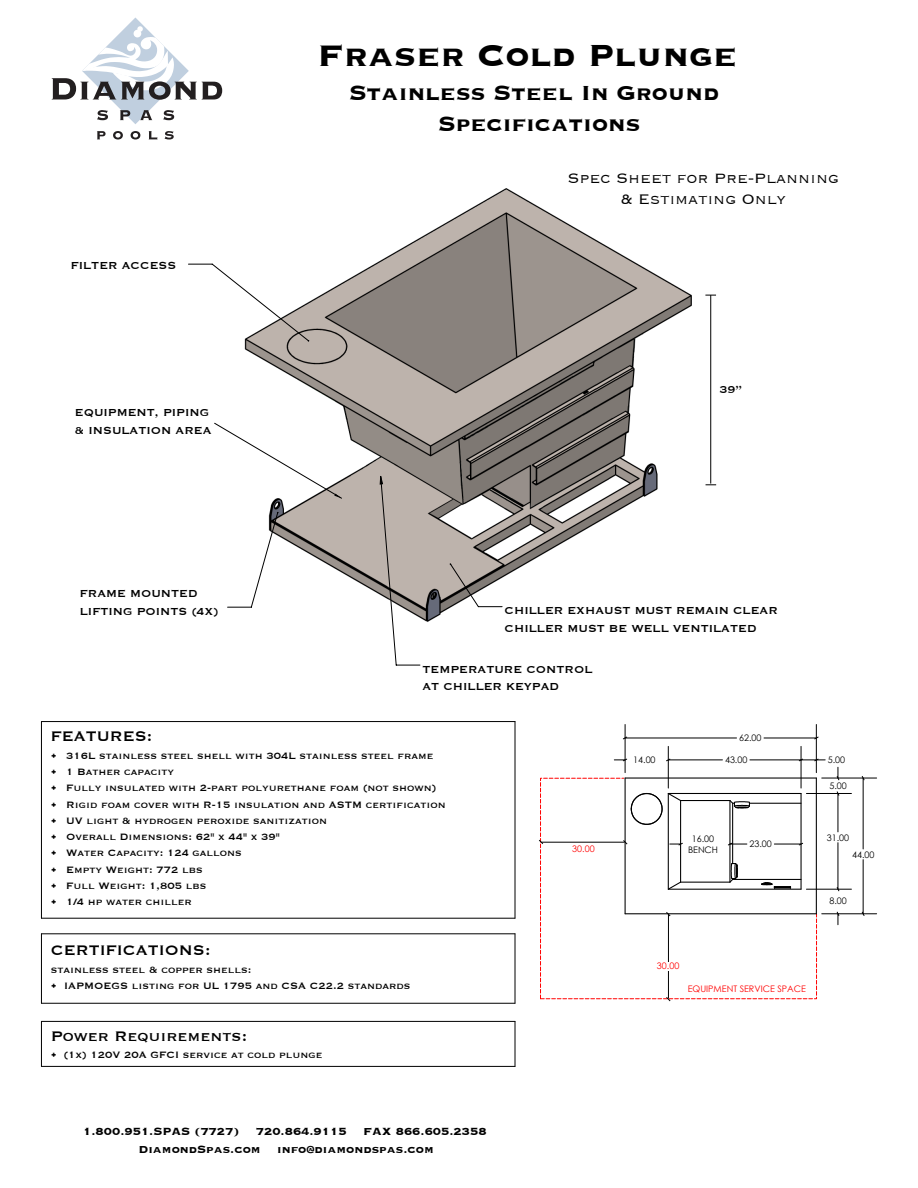
<style>
.page{position:relative;width:918px;height:1188px;background:#fff}
.page>*{position:absolute;margin:0;border:0;box-sizing:border-box;transform-origin:0 0}
.t1{font:700 39.6px "Copperplate";color:#000}
.t2{font:700 26.4px/31px "Copperplate";color:#000;text-align:center}
.t3{font:18px "Copperplate";color:#000}
.t4{font:300 18px/21px "Copperplate";color:#000;text-align:center}
.t5{font:700 13.5px/18.5px "Copperplate";color:#000;text-align:center}
.t6{font:13.2px/17.9px "Copperplate";color:#000}
.t7{font:12px "Copperplate";color:#000}
.t8{font:9px/10.8px "Century Gothic";color:#000;text-align:center}
.t9{font:9px "Century Gothic";color:#f00}
</style>
<div class="page">
<img style="left:376px;top:188px;width:316px;height:390px">
<hr style="left:515px;top:1021px;width:1px;height:45px;background:#000">
<hr style="left:41px;top:1066px;width:474px;height:1px;background:#000">
<hr style="left:41px;top:1021px;width:1px;height:45px;background:#000">
<hr style="left:41px;top:1021px;width:474px;height:1px;background:#000">
<hr style="left:515px;top:934px;width:1px;height:69px;background:#000">
<hr style="left:41px;top:1003px;width:474px;height:1px;background:#000">
<hr style="left:41px;top:934px;width:1px;height:69px;background:#000">
<hr style="left:41px;top:934px;width:474px;height:1px;background:#000">
<hr style="left:515px;top:722px;width:1px;height:196px;background:#000">
<hr style="left:41px;top:918px;width:474px;height:1px;background:#000">
<hr style="left:41px;top:722px;width:1px;height:196px;background:#000">
<hr style="left:41px;top:721px;width:474px;height:1px;background:#000">
<svg style="left:188px;top:263px;width:315px;height:403px"></svg>
<svg style="left:52px;top:18px;width:170px;height:106px"></svg>
<svg style="left:97px;top:131px;width:9px;height:8px"></svg>
<svg style="left:113px;top:131px;width:10px;height:9px"></svg>
<svg style="left:131px;top:131px;width:9px;height:9px"></svg>
<svg style="left:149px;top:131px;width:8px;height:9px"></svg>
<svg style="left:165px;top:131px;width:9px;height:9px"></svg>
<svg style="left:213px;top:340px;width:238px;height:268px"></svg>
<hr style="left:710px;top:295px;width:1px;height:189px;background:#000">
<div style="left:540px;top:778px;width:277px;height:221px;border:1px dashed #f00"></div>
<div style="left:625px;top:775px;width:194px;height:139px;background:#fff"></div>
<hr style="left:668px;top:914px;width:1px;height:84px;background:#000">
<div style="left:656px;top:962px;width:24px;height:9px;background:#fff"></div>
<svg style="left:774px;top:843px;width:29px;height:2px"></svg>
<svg style="left:728px;top:843px;width:19px;height:2px"></svg>
<svg style="left:670px;top:843px;width:13px;height:2px"></svg>
<svg style="left:837px;top:767px;width:2px;height:13px"></svg>
<hr style="left:806px;top:793px;width:45px;height:1px;background:#000">
<svg style="left:837px;top:912px;width:2px;height:13px"></svg>
<hr style="left:806px;top:889px;width:45px;height:1px;background:#000">
<hr style="left:838px;top:793px;width:1px;height:39px;background:#000">
<hr style="left:838px;top:843px;width:1px;height:46px;background:#000">
<hr style="left:863px;top:778px;width:1px;height:71px;background:#000">
<hr style="left:863px;top:860px;width:1px;height:54px;background:#000">
<hr style="left:822px;top:778px;width:55px;height:1px;background:#000">
<hr style="left:822px;top:914px;width:55px;height:1px;background:#000">
<hr style="left:625px;top:738px;width:112px;height:1px;background:#000">
<hr style="left:764px;top:738px;width:52px;height:1px;background:#000">
<hr style="left:625px;top:724px;width:1px;height:49px;background:#000">
<hr style="left:816px;top:724px;width:1px;height:49px;background:#000">
<svg style="left:799px;top:759px;width:26px;height:2px"></svg>
<hr style="left:801px;top:746px;width:1px;height:42px;background:#000">
<svg style="left:614px;top:759px;width:13px;height:2px"></svg>
<hr style="left:668px;top:746px;width:1px;height:42px;background:#000">
<hr style="left:668px;top:760px;width:54px;height:1px;background:#000">
<hr style="left:750px;top:760px;width:51px;height:1px;background:#000">
<hr style="left:729px;top:801px;width:1px;height:81px;background:#000">
<hr style="left:732px;top:803px;width:1px;height:61px;background:#000">
<hr style="left:681px;top:800px;width:49px;height:1px;background:#000">
<hr style="left:749px;top:803px;width:52px;height:1px;background:#000">
<hr style="left:680px;top:801px;width:1px;height:81px;background:#000">
<svg style="left:667px;top:881px;width:15px;height:9px"></svg>
<hr style="left:733px;top:879px;width:68px;height:1px;background:#000">
<hr style="left:681px;top:882px;width:49px;height:1px;background:#000">
<hr style="left:816px;top:778px;width:1px;height:136px;background:#000">
<hr style="left:625px;top:778px;width:1px;height:136px;background:#000">
<hr style="left:625px;top:913px;width:191px;height:1px;background:#000">
<hr style="left:668px;top:889px;width:133px;height:1px;background:#000">
<hr style="left:668px;top:793px;width:1px;height:96px;background:#000">
<hr style="left:668px;top:793px;width:133px;height:1px;background:#000">
<hr style="left:801px;top:793px;width:1px;height:96px;background:#000">
<svg style="left:630px;top:792px;width:52px;height:34px"></svg>
<svg style="left:759px;top:882px;width:32px;height:7px"></svg>
<svg style="left:728px;top:862px;width:11px;height:21px"></svg>
<svg style="left:728px;top:800px;width:23px;height:9px"></svg>
<hr style="left:541px;top:842px;width:84px;height:1px;background:#000">
<svg style="left:539px;top:840px;width:4px;height:4px"></svg>
<svg style="left:666px;top:997px;width:5px;height:5px"></svg>
<svg style="left:666px;top:912px;width:5px;height:4px"></svg>
<svg style="left:623px;top:840px;width:5px;height:5px"></svg>
<hr style="left:625px;top:778px;width:191px;height:1px;background:#000">
<h1 class="t1" style="left:317px;top:29px;width:422px">Fraser Cold Plunge</h1>
<h2 class="t2" style="left:349px;top:76px;width:372px">Stainless Steel In Ground<br>Specifications</h2>
<p class="t6" style="left:71px;top:256px;width:107px">FILTER ACCESS</p>
<p class="t6" style="left:75px;top:403px;width:138px">EQUIPMENT, PIPING &amp; INSULATION AREA</p>
<p class="t6" style="left:80px;top:584px;width:140px">FRAME MOUNTED<br>LIFTING POINTS (4X)</p>
<h3 class="t4" style="left:568px;top:167px;width:273px">Spec Sheet for Pre-Planning &amp; Estimating Only</h3>
<p class="t6" style="left:719px;top:380px;width:24px">39”</p>
<p class="t6" style="left:505px;top:601px;width:275px">CHILLER EXHAUST MUST REMAIN CLEAR<br>CHILLER MUST BE WELL VENTILATED</p>
<p class="t6" style="left:422px;top:659px;width:172px">TEMPERATURE CONTROL<br>AT CHILLER KEYPAD</p>
<h3 class="t3" style="left:51px;top:725px;width:103px">FEATURES:</h3>
<p class="t7" style="left:51px;top:748px;width:384px">• 316L stainless steel shell with 304L stainless steel frame</p>
<p class="t7" style="left:51px;top:764px;width:125px">• 1 Bather capacity</p>
<p class="t7" style="left:51px;top:780px;width:387px">• Fully insulated with 2-part polyurethane foam (not shown)</p>
<p class="t7" style="left:51px;top:796px;width:397px">• Rigid foam cover with R-15 insulation and ASTM certification</p>
<p class="t7" style="left:51px;top:813px;width:278px">• UV light &amp; hydrogen peroxide sanitization</p>
<p class="t7" style="left:51px;top:829px;width:231px">• Overall Dimensions: 62" x 44" x 39"</p>
<p class="t7" style="left:51px;top:845px;width:193px">• Water Capacity: 124 gallons</p>
<p class="t7" style="left:51px;top:861px;width:153px">• Empty Weight: 772 lbs</p>
<p class="t7" style="left:51px;top:878px;width:157px">• Full Weight: 1,805 lbs</p>
<p class="t7" style="left:51px;top:894px;width:142px">• 1/4 hp water chiller</p>
<h3 class="t3" style="left:51px;top:938px;width:161px">CERTIFICATIONS:</h3>
<p class="t7" style="left:51px;top:961px;width:202px">stainless steel &amp; copper shells:</p>
<p class="t7" style="left:51px;top:978px;width:361px">• IAPMOEGS listing for UL 1795 and CSA C22.2 standards</p>
<h3 class="t3" style="left:51px;top:1024px;width:198px">Power Requirements:</h3>
<p class="t7" style="left:51px;top:1047px;width:273px">• (1x) 120V 20A GFCI service at cold plunge</p>
<p class="t5" style="left:83px;top:1121px;width:405px">1.800.951.SPAS (7727) 720.864.9115 FAX 866.605.2358<br>DiamondSpas.com info@diamondspas.com</p>
<p class="t9" style="left:572px;top:844px;width:24px">30.00</p>
<p class="t8" style="left:739px;top:733px;width:24px">62.00</p>
<p class="t8" style="left:633px;top:754px;width:24px">14.00</p>
<p class="t8" style="left:725px;top:754px;width:24px">43.00</p>
<p class="t8" style="left:828px;top:754px;width:19px">5.00</p>
<p class="t8" style="left:688px;top:833px;width:32px">16.00<br>BENCH</p>
<p class="t8" style="left:750px;top:839px;width:24px">23.00</p>
<p class="t8" style="left:829px;top:780px;width:19px">5.00</p>
<p class="t8" style="left:827px;top:832px;width:24px">31.00</p>
<p class="t8" style="left:852px;top:849px;width:24px">44.00</p>
<p class="t8" style="left:829px;top:895px;width:19px">8.00</p>
<p class="t9" style="left:657px;top:961px;width:24px">30.00</p>
<p class="t9" style="left:688px;top:983px;width:120px">EQUIPMENT SERVICE SPACE</p>
</div>
